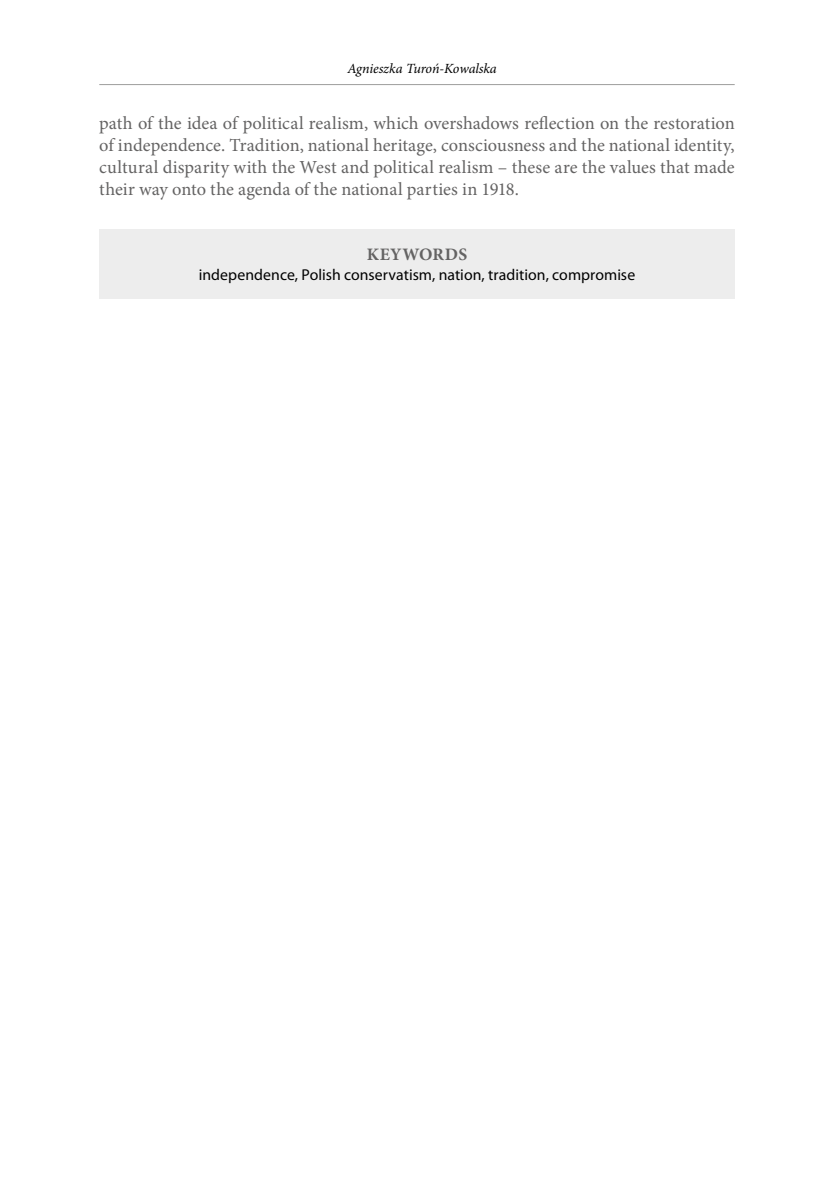
<style>
.page{position:relative;width:834px;height:1191px;background:#fff}
.page>*{position:absolute;margin:0;border:0;box-sizing:border-box;transform-origin:0 0}
.t1{font:18.38px/22.1px "Minion Pro";color:#646363;text-align:justify}
.t2{font:700 17.5px "Minion Pro";letter-spacing:.015em;color:#646363}
.t3{font:15.75px "Myriad Pro";letter-spacing:.005em;color:#000}
.t4{font:italic 14px "Minion Pro";letter-spacing:-.01em;color:#000}
</style>
<div class="page">
<hr style="left:99px;top:84px;width:635px;height:1px;background:#9d9d9c">
<div style="left:99px;top:229px;width:635px;height:69px;background:#ededed"></div>
<p class="t4" style="left:347px;top:59px;width:151px">Agnieszka Turoń-Kowalska</p>
<p class="t1" style="left:99px;top:112px;width:637px">path of the idea of political realism, which overshadows reflection on the restoration of independence. Tradition, national heritage, consciousness and the national identity, cultural disparity with the West and political realism – these are the values that made their way onto the agenda of the national parties in 1918.</p>
<p class="t2" style="left:366px;top:242px;width:102px">KEYWORDS</p>
<p class="t3" style="left:199px;top:265px;width:438px">independence, Polish conservatism, nation, tradition, compromise</p>
</div>
